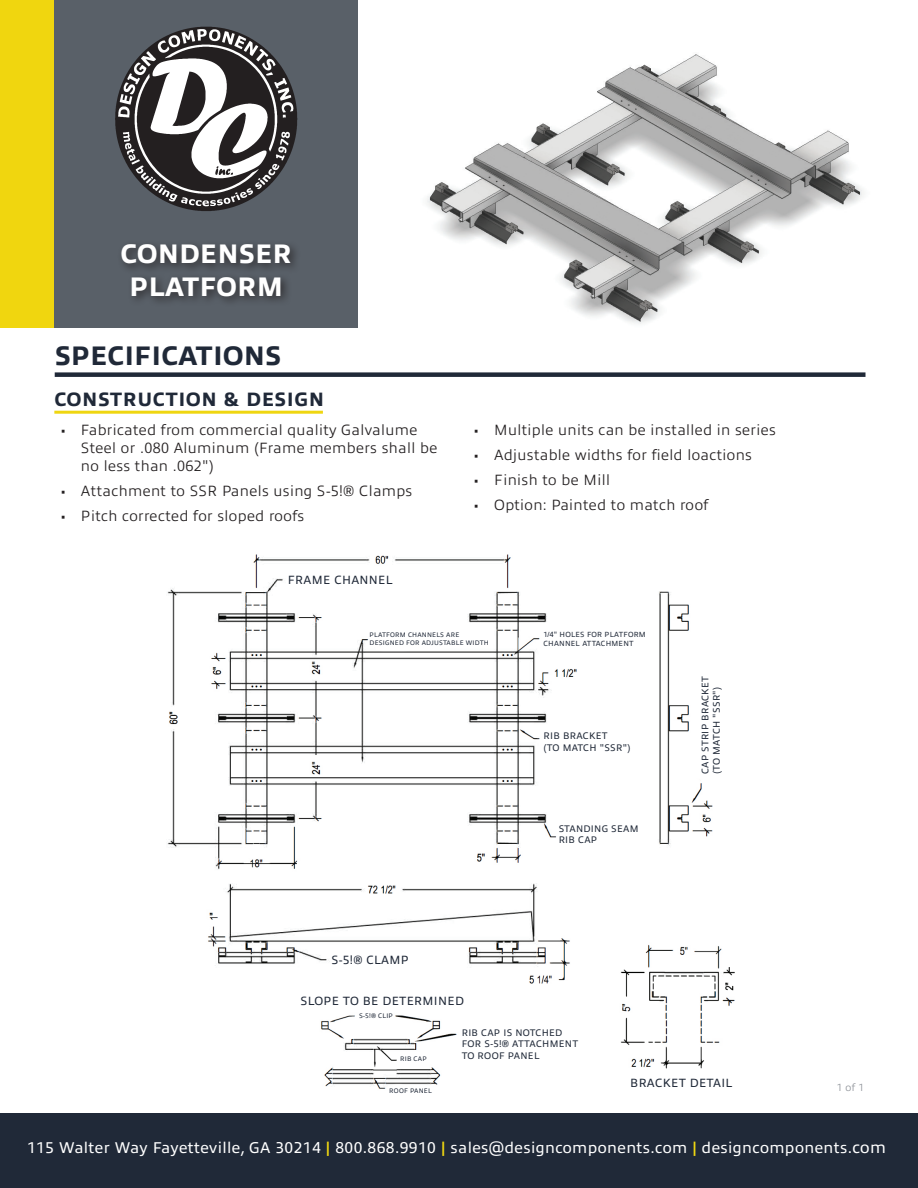
<style>
.page{position:relative;width:918px;height:1188px;background:#fff}
.page>*{position:absolute;margin:0;border:0;box-sizing:border-box;transform-origin:0 0}
.t1{font:800 27px/32.4px "Allumi Std";color:#fff;text-align:center}
.t2{font:800 27px "Allumi Std";color:#202938}
.t3{font:800 19.5px "Allumi Std";letter-spacing:.025em;color:#202938}
.t4{font:15.75px "Allumi Std";letter-spacing:.025em;color:#fff}
.t5{font:300 15px/18px "Allumi Std";letter-spacing:.025em;color:#231f20}
.t6{font:12px "Allumi Std";letter-spacing:.025em;color:#202938}
.t7{font:300 10.5px "Allumi Std";color:#8e9298}
.t8{font:9.6px/11.6px "Allumi Std";letter-spacing:.025em;color:#202938}
.t9{font:7.5px/9px "Allumi Std";letter-spacing:.025em;color:#202938}
.t10{font:6.6px/7.9px "Allumi Std";letter-spacing:.025em;color:#202938}
.s1{font-weight:700;color:#efd611}
.s2{font-size:16.5px}
</style>
<div class="page">
<div style="left:0;top:1113px;width:918px;height:75px;background:#202938"></div>
<div style="left:54px;top:0;width:304px;height:328px;background:#596068"></div>
<div style="left:0;top:0;width:54px;height:328px;background:#f0d60f"></div>
<svg style="left:115px;top:27px;width:182px;height:184px"></svg>
<div style="left:117px;top:240px;width:184px;height:67px;background:#231f20;opacity:.75"></div>
<div style="left:55px;top:372px;width:811px;height:5px;background:#202938"></div>
<hr style="left:54px;top:411px;width:269px;height:3px;background:#efd611">
<img style="left:167px;top:554px;width:568px;height:535px">
<img style="left:427px;top:54px;width:436px;height:270px">
<h1 class="t1" style="left:120px;top:238px;width:173px">CONDENSER<br>PLATFORM</h1>
<h1 class="t2" style="left:55px;top:341px;width:228px">SPECIFICATIONS</h1>
<h2 class="t3" style="left:54px;top:388px;width:271px">CONSTRUCTION &amp; DESIGN</h2>
<p class="t5" style="left:81px;top:422px;width:358px;text-indent:-20px">• Fabricated from commercial quality Galvalume<br>Steel or .080 Aluminum (Frame members shall be no less than .062")</p>
<p class="t5" style="left:61px;top:482px;width:353px">• Attachment to SSR Panels using S-5!® Clamps</p>
<p class="t5" style="left:61px;top:507px;width:245px">• Pitch corrected for sloped roofs</p>
<p class="t6" style="left:288px;top:573px;width:107px">FRAME CHANNEL</p>
<p class="t5" style="left:474px;top:422px;width:303px">• Multiple units can be installed in series</p>
<p class="t5" style="left:474px;top:446px;width:280px">• Adjustable widths for field loactions</p>
<p class="t5" style="left:474px;top:471px;width:138px">• Finish to be Mill</p>
<p class="t5" style="left:474px;top:496px;width:236px">• Option: Painted to match roof</p>
<p class="t10" style="left:370px;top:631px;width:121px">PLATFORM CHANNELS ARE<br>DESIGNED FOR ADJUSTABLE WIDTH</p>
<p class="t9" style="left:544px;top:630px;width:104px">1/4" HOLES FOR PLATFORM<br>CHANNEL ATTACHMENT</p>
<p class="t8" style="left:544px;top:730px;width:88px">RIB BRACKET<br>(TO MATCH "SSR")</p>
<p class="t6" style="left:332px;top:953px;width:79px">S-5!® CLAMP</p>
<p class="t6" style="left:300px;top:994px;width:165px">SLOPE TO BE DETERMINED</p>
<p class="t10" style="left:359px;top:1012px;width:35px">S-5!® CLIP</p>
<p class="t8" style="left:559px;top:823px;width:81px">STANDING SEAM<br>RIB CAP</p>
<p class="t10" style="left:400px;top:1055px;width:28px">RIB CAP</p>
<p class="t8" style="left:462px;top:1027px;width:118px">RIB CAP IS NOTCHED<br>FOR S-5!® ATTACHMENT<br>TO ROOF PANEL</p>
<p class="t8" style="left:699px;top:774px;width:99px;rotate:-90deg">CAP STRIP BRACKET (TO MATCH "SSR")</p>
<p class="t10" style="left:389px;top:1087px;width:44px">ROOF PANEL</p>
<p class="t6" style="left:630px;top:1076px;width:104px">BRACKET DETAIL</p>
<p class="t7" style="left:837px;top:1082px;width:57px">1 of 11 of 3</p>
<p class="t4" style="left:27px;top:1139px;width:860px">115 Walter Way Fayetteville, GA 30214 <span class="s1">|</span> 800.868.9910 <span class="s1">|</span> sales@designcomponents.com <span class="s1">|</span> designcomponents.<span class="s2">com</span></p>
</div>
